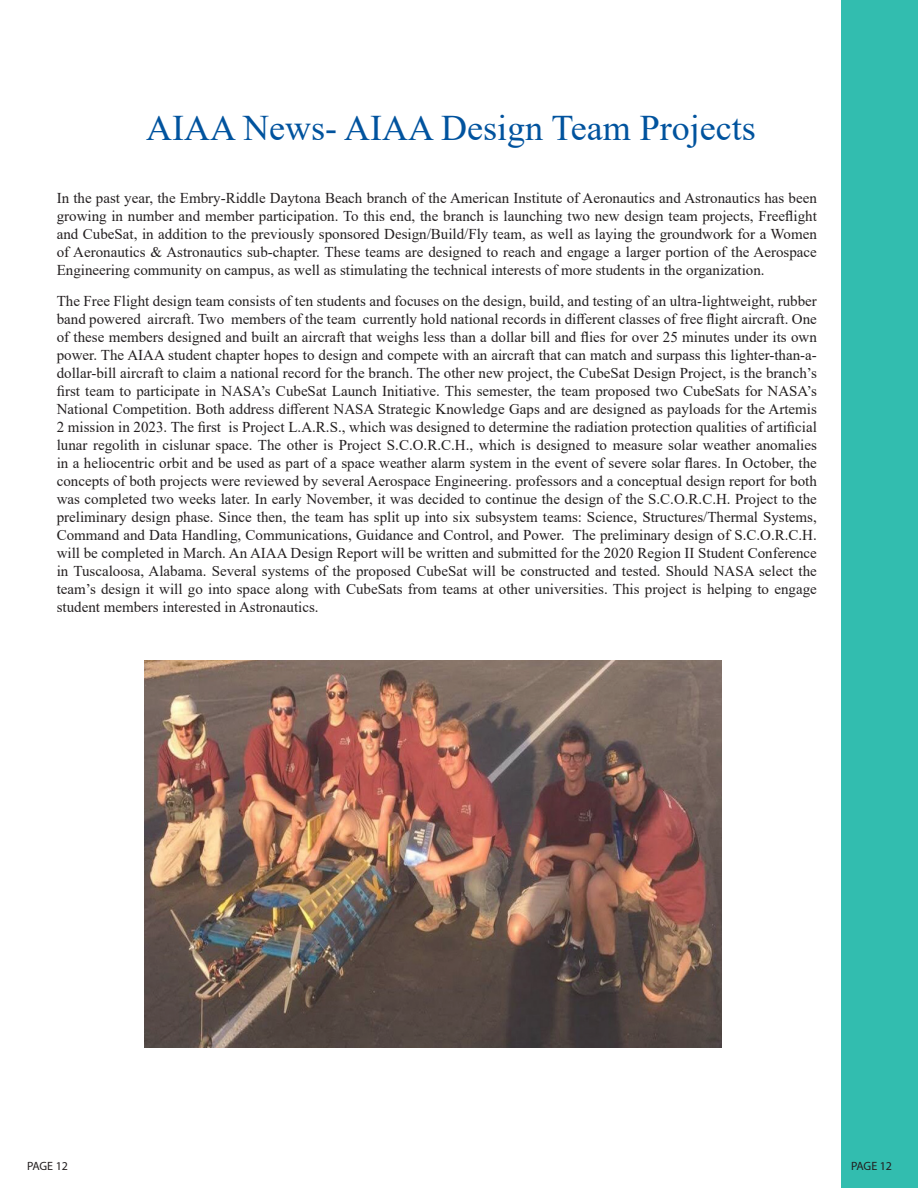
<style>
.page{position:relative;width:918px;height:1188px;background:#fff}
.page>*{position:absolute;margin:0;border:0;box-sizing:border-box;transform-origin:0 0}
.Berthold_Subhead_2{font:36px "Times New Roman";color:#01539e}
.Berthold_Subhead_2-2{font:15px/18px "Times New Roman";color:#231f20;text-align:justify}
.t1{font:12px "Myriad Pro";letter-spacing:-.005em;color:#231f20}
</style>
<div class="page">
<div style="left:842px;top:0;width:76px;height:1188px;background:#32bdaf"></div>
<img style="left:144px;top:660px;width:577px;height:388px">
<p class="Berthold_Subhead_2" style="left:146px;top:103px;width:611px">AIAA News- AIAA Design Team Projects</p>
<p class="Berthold_Subhead_2-2" style="left:57px;top:188px;width:762px">In the past year, the Embry-Riddle Daytona Beach branch of the American Institute of Aeronautics and Astronautics has been growing in number and member participation. To this end, the branch is launching two new design team projects, Freeflight and CubeSat, in addition to the previously sponsored Design/Build/Fly team, as well as laying the groundwork for a Women of Aeronautics &amp; Astronautics sub-chapter. These teams are designed to reach and engage a larger portion of the Aerospace Engineering community on campus, as well as stimulating the technical interests of more students in the organization.</p>
<p class="Berthold_Subhead_2-2" style="left:57px;top:292px;width:762px">The Free Flight design team consists of ten students and focuses on the design, build, and testing of an ultra-lightweight, rubber band powered aircraft. Two members of the team currently hold national records in different classes of free flight aircraft. One of these members designed and built an aircraft that weighs less than a dollar bill and flies for over 25 minutes under its own power. The AIAA student chapter hopes to design and compete with an aircraft that can match and surpass this lighter-than-a&shy;dollar-bill aircraft to claim a national record for the branch. The other new project, the CubeSat Design Project, is the branch’s first team to participate in NASA’s CubeSat Launch Initiative. This semester, the team proposed two CubeSats for NASA’s National Competition. Both address different NASA Strategic Knowledge Gaps and are designed as payloads for the Artemis 2 mission in 2023. The first is Project L.A.R.S., which was designed to determine the radiation protection qualities of artificial lunar regolith in cislunar space. The other is Project S.C.O.R.C.H., which is designed to measure solar weather anomalies in a heliocentric orbit and be used as part of a space weather alarm system in the event of severe solar flares. In October, the concepts of both projects were reviewed by several Aerospace Engineering. professors and a conceptual design report for both was completed two weeks later. In early November, it was decided to continue the design of the S.C.O.R.C.H. Project to the preliminary design phase. Since then, the team has split up into six subsystem teams: Science, Structures/Thermal Systems, Command and Data Handling, Communications, Guidance and Control, and Power. The preliminary design of S.C.O.R.C.H. will be completed in March. An AIAA Design Report will be written and submitted for the 2020 Region II Student Conference in Tuscaloosa, Alabama. Several systems of the proposed CubeSat will be constructed and tested. Should NASA select the team’s design it will go into space along with CubeSats from teams at other universities. This project is helping to engage student members interested in Astronautics.</p>
<p class="t1" style="left:27px;top:1159px;width:43px">PAGE 12</p>
<p class="t1" style="left:851px;top:1159px;width:43px">PAGE 12</p>
</div>
